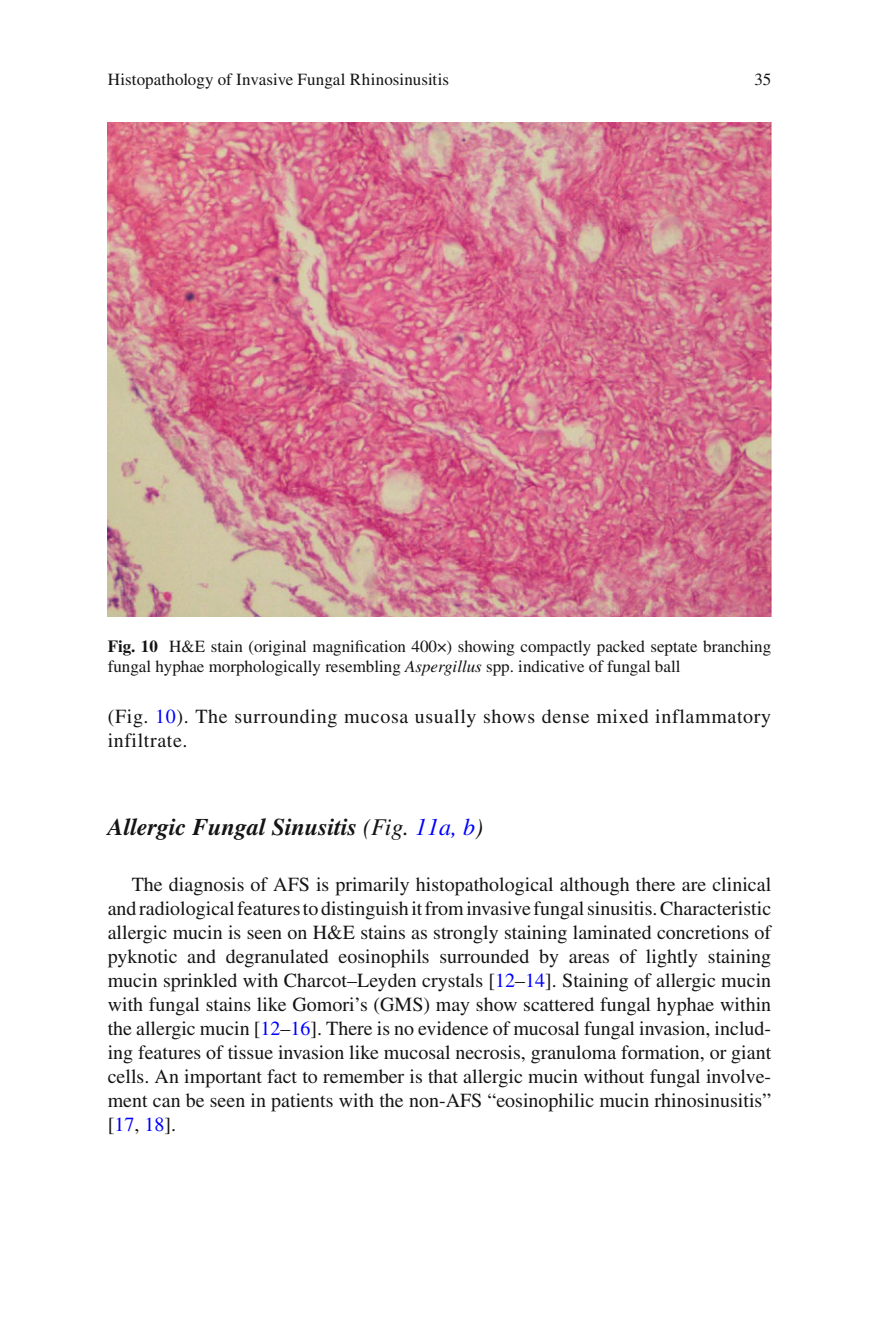
<style>
.page{position:relative;width:879px;height:1333px;background:#fff}
.page>*{position:absolute;margin:0;border:0;box-sizing:border-box;transform-origin:0 0}
.t1{font:italic 700 24px "Times";color:#131413}
.t2{font:20px/24px "Times";letter-spacing:.03em;color:#131413}
.t3{font:17px/20px "Times";color:#131413}
.s1{font-weight:700}
.s2{font-style:italic}
.s3{color:#00f}
.s4{font-weight:400}
.s5{font-weight:400;color:#00f}
</style>
<div class="page">
<img style="left:108px;top:122px;width:663px;height:494px">
<p class="t3" style="left:108px;top:71px;width:343px">Histopathology of Invasive Fungal Rhinosinusitis</p>
<p class="t3" style="left:754px;top:71px;width:18px">35</p>
<p class="t3" style="left:108px;top:637px;width:665px"><span class="s1">Fig. 10</span> H&amp;E stain (original magnification 400×) showing compactly packed septate branching fungal hyphae morphologically resembling <span class="s2">Aspergillus</span> spp. indicative of fungal ball</p>
<p class="t2" style="left:108px;top:706px;width:665px">(Fig. <span class="s3">10</span> ). The surrounding mucosa usually shows dense mixed inflammatory infiltrate.</p>
<p class="t1" style="left:108px;top:818px;width:377px">Allergic Fungal Sinusitis <span class="s4">(Fig.</span> <span class="s5">11a, b</span> <span class="s4">)</span></p>
<p class="t2" style="left:108px;top:874px;width:665px;text-align:justify;text-indent:24px">The diagnosis of AFS is primarily histopathological although there are clinical and radiological features to distinguish it from invasive fungal sinusitis. Characteristic allergic mucin is seen on H&amp;E stains as strongly staining laminated concretions of pyknotic and degranulated eosinophils surrounded by areas of lightly staining mucin sprinkled with Charcot–Leyden crystals [ <span class="s3">12</span> – <span class="s3">14</span> ]. Staining of allergic mucin with fungal stains like Gomori’s (GMS) may show scattered fungal hyphae within the allergic mucin [ <span class="s3">12</span> – <span class="s3">16</span> ]. There is no evidence of mucosal fungal invasion, includ&shy;ing features of tissue invasion like mucosal necrosis, granuloma formation, or giant cells. An important fact to remember is that allergic mucin without fungal involve&shy;ment can be seen in patients with the non-AFS “eosinophilic mucin rhinosinusitis” [ <span class="s3">17</span> , <span class="s3">18</span> ].</p>
</div>
